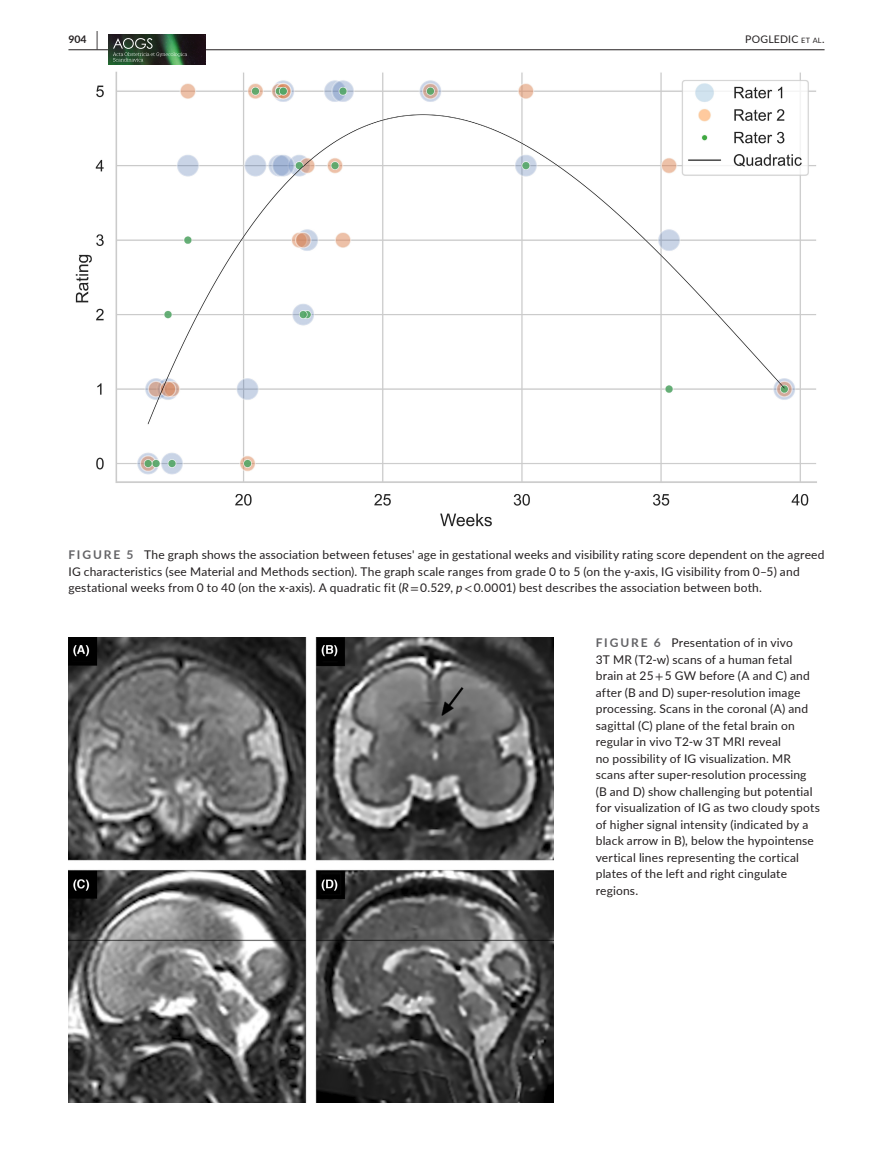
<style>
.page{position:relative;width:893px;height:1174px;background:#fff}
.page>*{position:absolute;margin:0;border:0;box-sizing:border-box;transform-origin:0 0}
.t1{font:12px/16.5px "Lato";letter-spacing:.015em;color:#231f20}
.t2{font:10.5px "Lato";letter-spacing:.02em;color:#231f20}
.t3{font:700 10.5px "Lato";color:#231f20}
.s1{font-size:19.5px}
.s2{font-size:7.35px}
.s3{font-weight:700;color:#636366}
.s4{font-style:italic}
.s5{font-family:"STIX"}
</style>
<div class="page">
<hr style="left:68px;top:49px;width:756px;height:1px;background:#231f20">
<img style="left:108px;top:35px;width:97px;height:30px">
<svg style="left:113px;top:38px;width:74px;height:24px;background:#3f5943"></svg>
<img style="left:75px;top:71px;width:742px;height:456px">
<img style="left:68px;top:637px;width:485px;height:466px">
<p class="t3" style="left:68px;top:31px;width:31px">904 <span class="s1">|</span></p>
<p class="t2" style="left:745px;top:31px;width:81px">POGLEDIC <span class="s2">et al</span>.</p>
<p class="t1" style="left:68px;top:546px;width:758px"><span class="s3">FIGURE 5</span> The graph shows the association between fetuses' age in gestational weeks and visibility rating score dependent on the agreed<br>IG characteristics (see Material and Methods section). The graph scale ranges from grade 0 to 5 (on the y-axis, IG visibility from 0–5) and gestational weeks from 0 to 40 (on the x-axis). A quadratic fit (<span class="s4">R</span><span class="s5">=</span> 0.529, <span class="s4">p</span><span class="s5">&lt;</span> 0.0001) best describes the association between both.</p>
<p class="t1" style="left:596px;top:634px;width:226px"><span class="s3">FIGURE 6</span> Presentation of in vivo<br>3T MR (T2-w) scans of a human fetal brain at 25 <span class="s5">+</span> 5 GW before (A and C) and after (B and D) super-resolution image processing. Scans in the coronal (A) and sagittal (C) plane of the fetal brain on regular in vivo T2-w 3T MRI reveal<br>no possibility of IG visualization. MR scans after super-resolution processing (B and D) show challenging but potential for visualization of IG as two cloudy spots of higher signal intensity (indicated by a black arrow in B), below the hypointense vertical lines representing the cortical plates of the left and right cingulate regions.</p>
</div>
